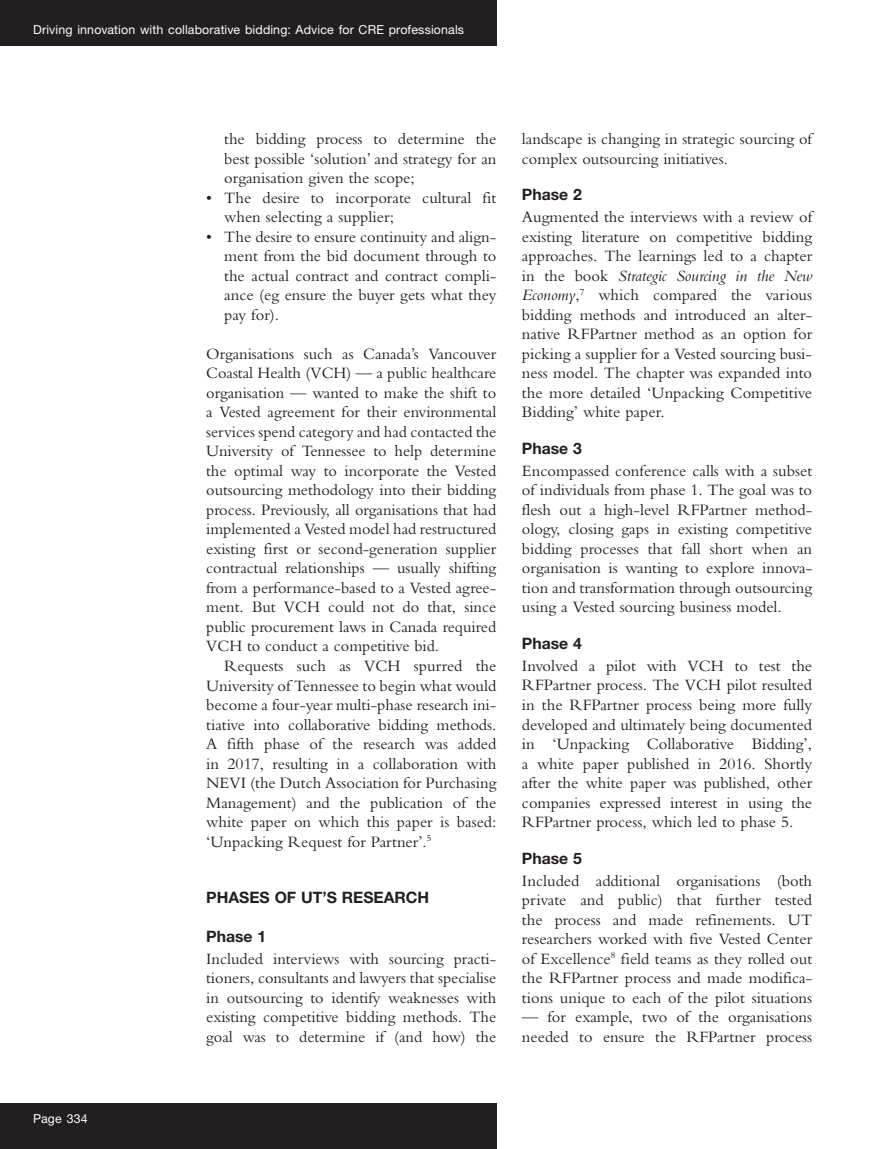
<style>
.page{position:relative;width:893px;height:1149px;background:#fff}
.page>*{position:absolute;margin:0;border:0;box-sizing:border-box;transform-origin:0 0}
.t1{font:16.5px/19.5px "Bembo MT Pro";color:#231f20;text-align:justify}
.t2{font:700 15.75px "Helvetica Neue LT Pro";color:#231f20}
.t3{font:12.3px "Helvetica Neue LT Pro";letter-spacing:.01em;color:#fff}
.s1{font-style:italic}
</style>
<div class="page">
<div style="left:0;top:0;width:496px;height:46px;background:#231f20"></div>
<div style="left:0;top:1103px;width:496px;height:45px;background:#231f20"></div>
<p class="t3" style="left:33px;top:22px;width:432px">Driving innovation with collaborative bidding: Advice for CRE professionals</p>
<p class="t3" style="left:33px;top:1110px;width:56px">Page 334</p>
<p class="t1" style="left:224px;top:129px;width:274px">the bidding process to determine the best possible ‘solution’ and strategy for an organisation given the scope;</p>
<p class="t1" style="left:224px;top:187px;width:274px;text-indent:-18px">• The desire to incorporate cultural fit when selecting a supplier;</p>
<p class="t1" style="left:224px;top:226px;width:274px;text-indent:-18px">• The desire to ensure continuity and align&shy;ment from the bid document through to the actual contract and contract compli&shy;ance (eg ensure the buyer gets what they pay for).</p>
<p class="t1" style="left:206px;top:343px;width:292px">Organisations such as Canada’s Vancouver Coastal Health (VCH) — a public healthcare organisation — wanted to make the shift to a Vested agreement for their environmental services spend category and had contacted the University of Tennessee to help determine the optimal way to incorporate the Vested outsourcing methodology into their bidding process. Previously, all organisations that had implemented a Vested model had restructured existing first or second-generation supplier contractual relationships — usually shifting from a performance-based to a Vested agree&shy;ment. But VCH could not do that, since public procurement laws in Canada required VCH to conduct a competitive bid.</p>
<p class="t1" style="left:206px;top:655px;width:292px;text-indent:18px">Requests such as VCH spurred the University of Tennessee to begin what would become a four-year multi-phase research ini&shy;tiative into collaborative bidding methods.<br>A fifth phase of the research was added in 2017, resulting in a collaboration with NEVI (the Dutch Association for Purchasing Management) and the publication of the white paper on which this paper is based: ‘Unpacking Request for Partner’.<sup>5</sup></p>
<p class="t2" style="left:206px;top:886px;width:225px">PHASES OF UT’S RESEARCH</p>
<p class="t2" style="left:206px;top:925px;width:61px">Phase 1</p>
<p class="t1" style="left:206px;top:948px;width:292px">Included interviews with sourcing practi&shy;tioners, consultants and lawyers that specialise in outsourcing to identify weaknesses with existing competitive bidding methods. The goal was to determine if (and how) the</p>
<p class="t1" style="left:522px;top:129px;width:291px">landscape is changing in strategic sourcing of complex outsourcing initiatives.</p>
<p class="t2" style="left:522px;top:184px;width:61px">Phase 2</p>
<p class="t1" style="left:522px;top:207px;width:292px">Augmented the interviews with a review of existing literature on competitive bidding approaches. The learnings led to a chapter in the book <span class="s1">Strategic Sourcing in the New Economy</span>,<sup>7</sup> which compared the various bidding methods and introduced an alter&shy;native RFPartner method as an option for picking a supplier for a Vested sourcing busi&shy;ness model. The chapter was expanded into the more detailed ‘Unpacking Competitive Bidding’ white paper.</p>
<p class="t2" style="left:522px;top:438px;width:61px">Phase 3</p>
<p class="t1" style="left:522px;top:460px;width:292px">Encompassed conference calls with a subset of individuals from phase 1. The goal was to flesh out a high-level RFPartner method&shy;ology, closing gaps in existing competitive bidding processes that fall short when an organisation is wanting to explore innova&shy;tion and transformation through outsourcing using a Vested sourcing business model.</p>
<p class="t2" style="left:522px;top:633px;width:61px">Phase 4</p>
<p class="t1" style="left:522px;top:655px;width:292px">Involved a pilot with VCH to test the RFPartner process. The VCH pilot resulted in the RFPartner process being more fully developed and ultimately being documented in ‘Unpacking Collaborative Bidding’, a white paper published in 2016. Shortly after the white paper was published, other companies expressed interest in using the RFPartner process, which led to phase 5.</p>
<p class="t2" style="left:522px;top:847px;width:61px">Phase 5</p>
<p class="t1" style="left:522px;top:870px;width:292px">Included additional organisations (both private and public) that further tested the process and made refinements. UT researchers worked with five Vested Center of Excellence<sup>8</sup> field teams as they rolled out the RFPartner process and made modifica&shy;tions unique to each of the pilot situations</p>
<p class="t1" style="left:522px;top:1006px;width:292px">— for example, two of the organisations needed to ensure the RFPartner process</p>
</div>
